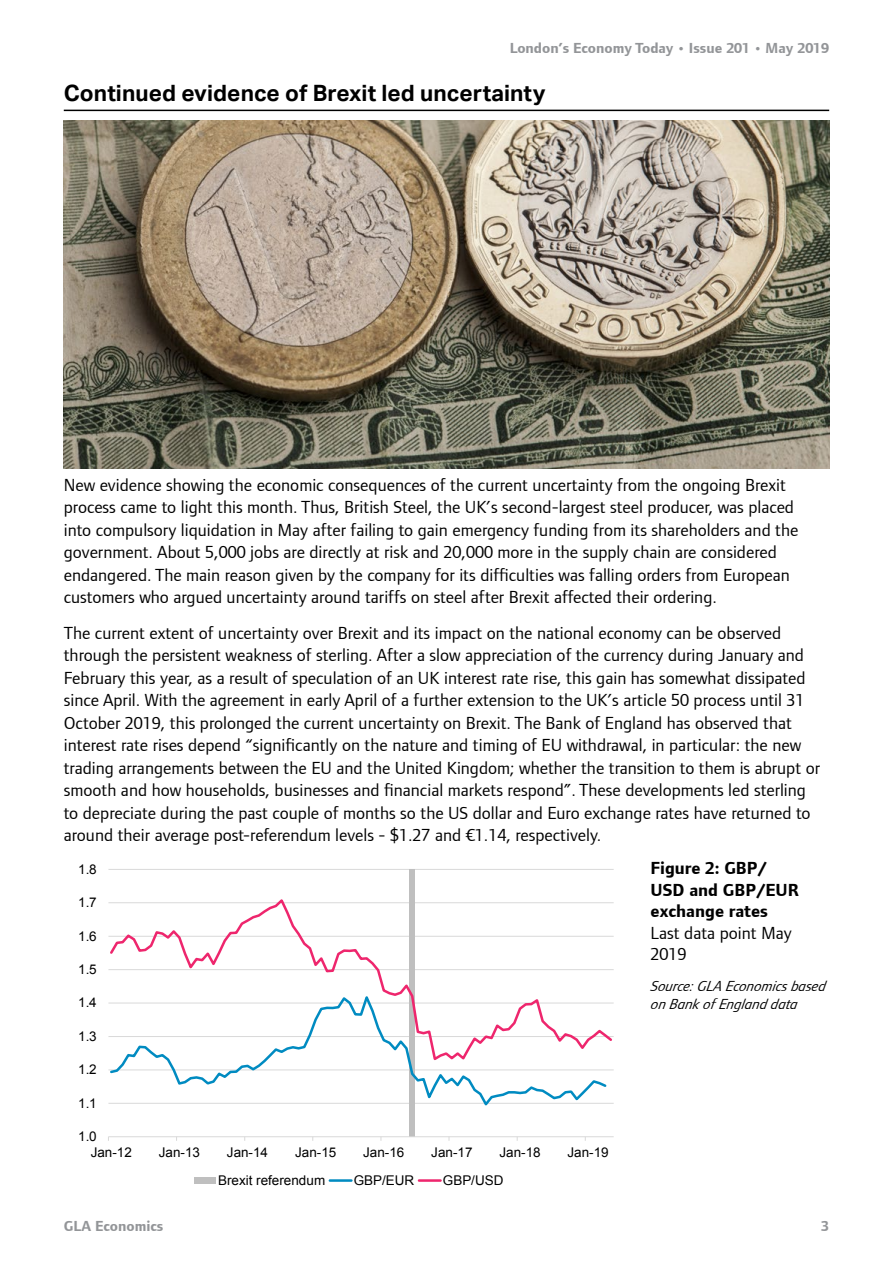
<style>
.page{position:relative;width:893px;height:1263px;background:#fff}
.page>*{position:absolute;margin:0;border:0;box-sizing:border-box;transform-origin:0 0}
.Heading_2_underline{font:700 22.5px "Aktiv Grotesk";letter-spacing:.005em;color:#000}
.Body_text{font:18px/22.5px "Foundry Form Sans";color:#000}
.Chart_or_table_title{font:700 18px/21.6px "Foundry Form Sans";color:#000}
.t1{font:700 15px "Foundry Form Sans";color:#939598}
.Source{font:italic 15px/18px "Foundry Form Sans";color:#000}
.t2{font:13.35px "Arial";color:#000}
.s1{font-weight:400}
</style>
<div class="page">
<hr style="left:64px;top:110px;width:765px;height:1px;background:#000">
<hr style="left:108px;top:1103px;width:506px;height:1px;background:#d9d9d9">
<hr style="left:108px;top:1069px;width:506px;height:1px;background:#d9d9d9">
<hr style="left:108px;top:869px;width:506px;height:1px;background:#d9d9d9">
<div style="left:409px;top:869px;width:6px;height:268px;background:#bfbfbf"></div>
<hr style="left:108px;top:1136px;width:506px;height:1px;background:#d9d9d9">
<svg style="left:108px;top:1063px;width:500px;height:43px"></svg>
<svg style="left:108px;top:899px;width:506px;height:164px"></svg>
<div style="left:194px;top:1177px;width:22px;height:7px;background:#bfbfbf"></div>
<hr style="left:330px;top:1179px;width:21px;height:3px;background:#008bc1">
<hr style="left:419px;top:1179px;width:22px;height:3px;background:#ee266d">
<img style="left:64px;top:120px;width:765px;height:348px">
<p class="t1" style="left:510px;top:40px;width:321px">London’s Economy Today • Issue 201 • May 2019</p>
<p class="Heading_2_underline" style="left:64px;top:80px;width:483px">Continued evidence of Brexit led uncertainty</p>
<p class="Body_text" style="left:64px;top:473px;width:736px">New evidence showing the economic consequences of the current uncertainty from the ongoing Brexit process came to light this month. Thus, British Steel, the UK’s second-largest steel producer, was placed into compulsory liquidation in May after failing to gain emergency funding from its shareholders and the government. About 5,000 jobs are directly at risk and 20,000 more in the supply chain are considered endangered. The main reason given by the company for its difficulties was falling orders from European customers who argued uncertainty around tariffs on steel after Brexit affected their ordering.</p>
<p class="Body_text" style="left:64px;top:621px;width:758px">The current extent of uncertainty over Brexit and its impact on the national economy can be observed through the persistent weakness of sterling. After a slow appreciation of the currency during January and February this year, as a result of speculation of an UK interest rate rise, this gain has somewhat dissipated since April. With the agreement in early April of a further extension to the UK’s article 50 process until 31<br>October 2019, this prolonged the current uncertainty on Brexit. The Bank of England has observed that interest rate rises depend “significantly on the nature and timing of EU withdrawal, in particular: the new trading arrangements between the EU and the United Kingdom; whether the transition to them is abrupt or smooth and how households, businesses and financial markets respond”. These developments led sterling to depreciate during the past couple of months so the US dollar and Euro exchange rates have returned to around their average post-referendum levels - $1.27 and €1.14, respectively.</p>
<p class="t2" style="left:78px;top:860px;width:20px">1.8</p>
<p class="t2" style="left:78px;top:894px;width:20px">1.7</p>
<p class="t2" style="left:78px;top:927px;width:20px">1.6</p>
<p class="t2" style="left:78px;top:960px;width:20px">1.5</p>
<p class="t2" style="left:78px;top:994px;width:20px">1.4</p>
<p class="t2" style="left:78px;top:1027px;width:20px">1.3</p>
<p class="t2" style="left:78px;top:1061px;width:20px">1.2</p>
<p class="t2" style="left:78px;top:1094px;width:20px">1.1</p>
<p class="t2" style="left:78px;top:1127px;width:20px">1.0</p>
<p class="t2" style="left:91px;top:1143px;width:43px">Jan-12</p>
<p class="t2" style="left:159px;top:1143px;width:43px">Jan-13</p>
<p class="t2" style="left:227px;top:1143px;width:43px">Jan-14</p>
<p class="t2" style="left:295px;top:1143px;width:43px">Jan-15</p>
<p class="t2" style="left:363px;top:1143px;width:43px">Jan-16</p>
<p class="t2" style="left:431px;top:1143px;width:43px">Jan-17</p>
<p class="t2" style="left:499px;top:1143px;width:43px">Jan-18</p>
<p class="t2" style="left:568px;top:1143px;width:43px">Jan-19</p>
<p class="t2" style="left:218px;top:1171px;width:109px">Brexit referendum</p>
<p class="t2" style="left:354px;top:1171px;width:62px">GBP/EUR</p>
<p class="t2" style="left:443px;top:1171px;width:62px">GBP/USD</p>
<p class="Chart_or_table_title" style="left:651px;top:857px;width:150px">Figure 2: GBP/<br>USD and GBP/EUR exchange rates<br><span class="s1">Last data point May<br>2019</span></p>
<p class="Source" style="left:651px;top:977px;width:179px">Source:GLA Economics based on Bank of England data</p>
<p class="t1" style="left:64px;top:1218px;width:101px">GLA Economics</p>
<p class="t1" style="left:821px;top:1218px;width:9px">3</p>
</div>
